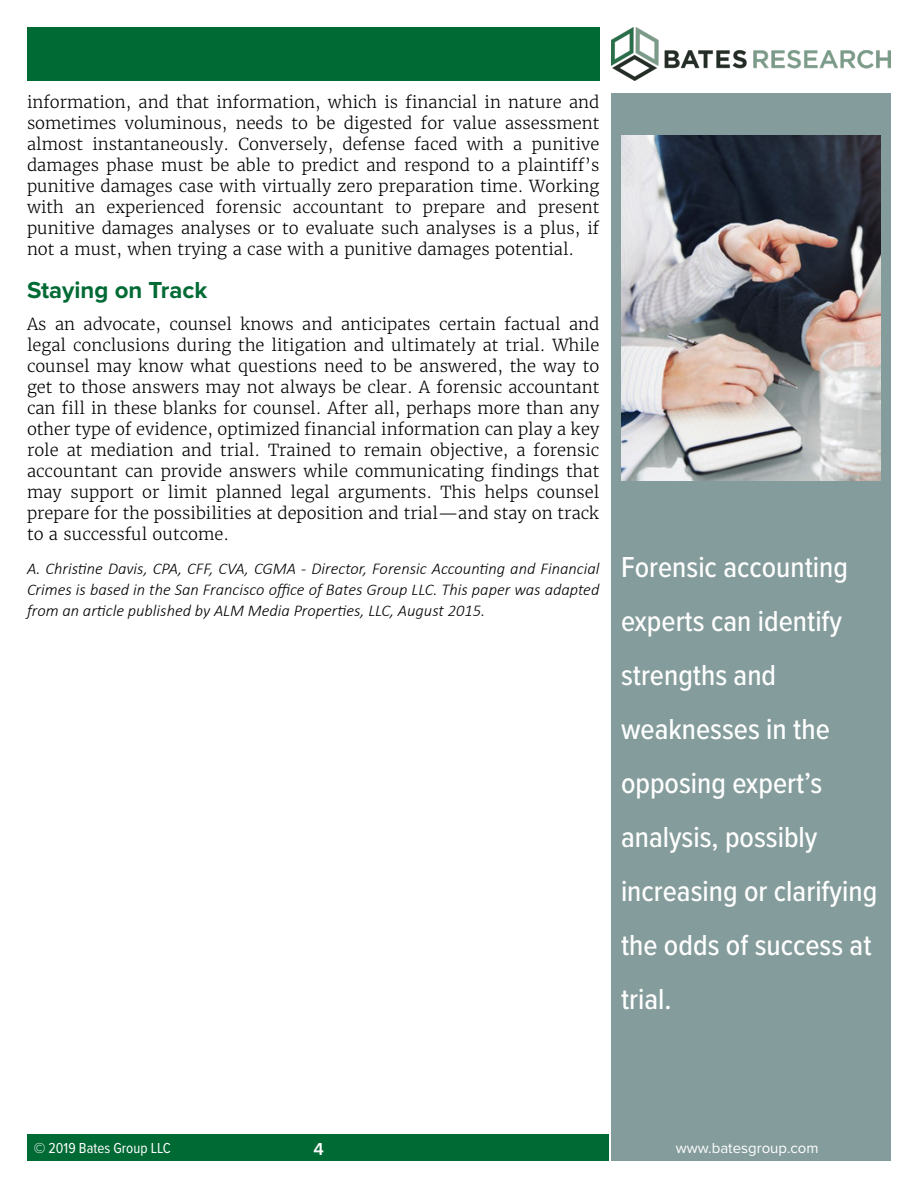
<style>
.page{position:relative;width:918px;height:1188px;background:#fff}
.page>*{position:absolute;margin:0;border:0;box-sizing:border-box;transform-origin:0 0}
.Paragraph_Style_3{font:500 30px/54px "Proxima Nova Cond";color:#fff}
.t1{font:700 24px "Proxima Nova";letter-spacing:-.005em;color:#006a35}
.t2{font:600 18px "Proxima Nova";color:#fff}
.Default{font:300 16.5px/21px "Merriweather";color:#000;text-align:justify}
.t3{font:italic 300 16.5px/21px "Calibri";color:#000;text-align:justify}
.t4{font:15px "Proxima Nova Cond";color:#fff}
.t5{font:15px "Proxima Nova";color:#fff}
</style>
<div class="page">
<img style="left:612px;top:27px;width:279px;height:54px">
<div style="left:27px;top:27px;width:572px;height:54px;background:#006a35"></div>
<div style="left:611px;top:93px;width:280px;height:1068px;background:#849c9b"></div>
<div style="left:27px;top:1134px;width:581px;height:27px;background:#006a35"></div>
<img style="left:621px;top:135px;width:259px;height:346px">
<p class="Default" style="left:27px;top:92px;width:574px">information, and that information, which is financial in nature and sometimes voluminous, needs to be digested for value assessment almost instantaneously. Conversely, defense faced with a punitive damages phase must be able to predict and respond to a plaintiff’s punitive damages case with virtually zero preparation time. Working with an experienced forensic accountant to prepare and present punitive damages analyses or to evaluate such analyses is a plus, if not a must, when trying a case with a punitive damages potential.</p>
<p class="t1" style="left:27px;top:275px;width:182px">Staying on Track</p>
<p class="Default" style="left:27px;top:313px;width:574px">As an advocate, counsel knows and anticipates certain factual and legal conclusions during the litigation and ultimately at trial. While counsel may know what questions need to be answered, the way to get to those answers may not always be clear. A forensic accountant can fill in these blanks for counsel. After all, perhaps more than any other type of evidence, optimized financial information can play a key role at mediation and trial. Trained to remain objective, a forensic accountant can provide answers while communicating findings that may support or limit planned legal arguments. This helps counsel prepare for the possibilities at deposition and trial—and stay on track to a successful outcome.</p>
<p class="t3" style="left:27px;top:558px;width:574px">A. Christine Davis, CPA, CFF, CVA, CGMA - Director, Forensic Accounting and Financial Crimes is based in the San Francisco office of Bates Group LLC. This paper was adapted from an article published by ALM Media Properties, LLC, August 2015.</p>
<p class="Paragraph_Style_3" style="left:621px;top:539px;width:258px">Forensic accounting experts can identify strengths and weaknesses in the opposing expert’s analysis, possibly increasing or clarifying the odds of success at trial.</p>
<p class="t4" style="left:34px;top:1137px;width:139px">© 2019 Bates Group LLC</p>
<p class="t2" style="left:313px;top:1138px;width:12px">4</p>
<p class="t5" style="left:676px;top:1139px;width:144px">www.batesgroup.com</p>
</div>
